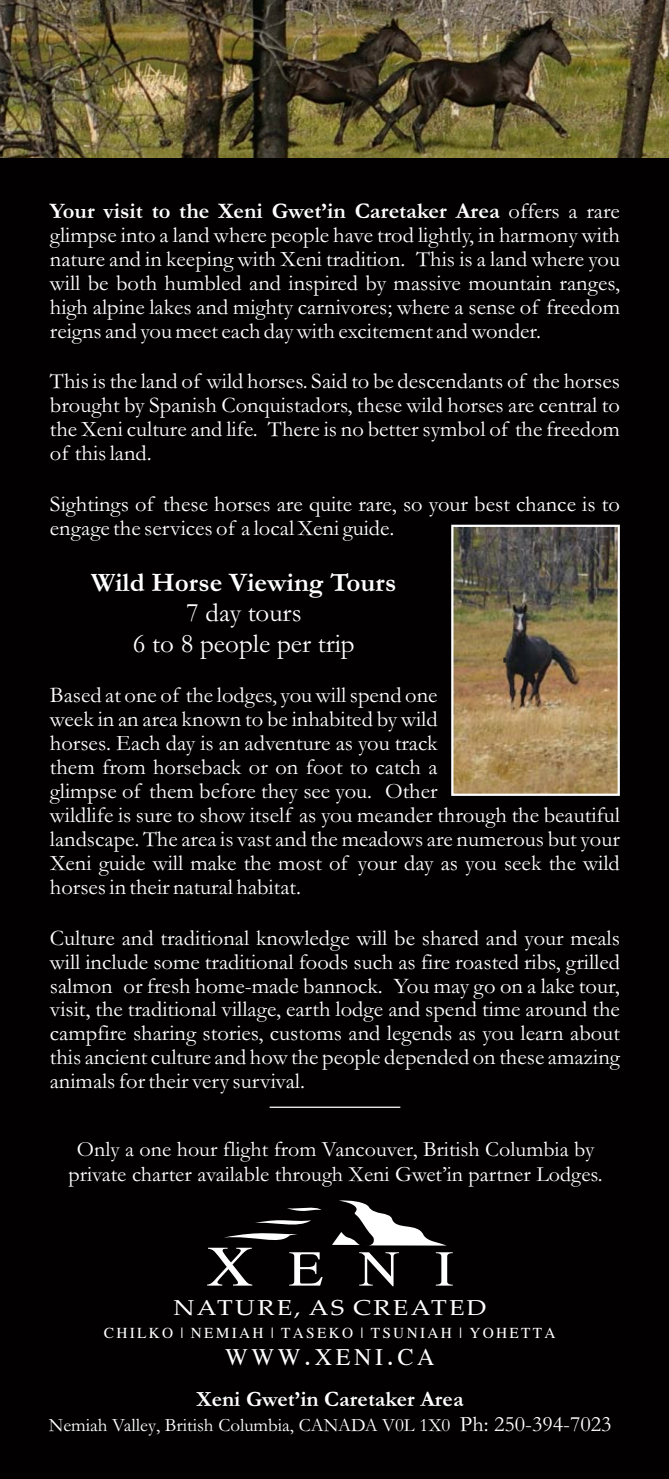
<style>
.page{position:relative;width:669px;height:1479px;background:#fff}
.page>*{position:absolute;margin:0;border:0;box-sizing:border-box;transform-origin:0 0}
.t1{font:73.8px "Eucrosia UPC";color:#fff;scale:1.13 1}
.t2{font:35.1px "Eucrosia UPC";letter-spacing:.105em;color:#fff}
.t3{font:27px/30.4px "Garamond";color:#fff;text-align:center}
.t4{font:700 27px "Garamond";color:#fff}
.t5{font:22.5px/23.8px "Garamond";color:#fff;text-align:justify}
.t6{font:22.5px "Eucrosia UPC";letter-spacing:.105em;color:#fff}
.t7{font:22.05px/24.8px "Garamond";color:#fff;text-align:center}
.t8{font:700 22.05px "Garamond";color:#fff}
.t9{font:21.6px "Palatino Linotype";letter-spacing:.09em;color:#fff;scale:1.18 1}
.t10{font:18.9px "Garamond";color:#fff}
.s1{font-weight:700}
.s2{font-size:83.92px}
.s3{font-size:22.05px}
</style>
<div class="page">
<div style="left:0;top:158px;width:668px;height:1320px;background:#020000"></div>
<img style="left:0;top:0;width:668px;height:158px">
<img style="left:454px;top:527px;width:162px;height:265px">
<div style="left:451px;top:524px;width:168px;height:271px;border:2px solid #fff"></div>
<svg style="left:332px;top:1199px;width:114px;height:46px"></svg>
<svg style="left:223px;top:1205px;width:98px;height:40px;background:#211f1f"></svg>
<hr style="left:269px;top:1106px;width:131px;height:1px;background:#fff">
<p class="t5" style="left:50px;top:202px;width:571px"><span class="s1">Your visit to the Xeni Gwet’in Caretaker Area</span> offers a rare glimpse into a land where people have trod lightly, in harmony with nature and in keeping with Xeni tradition. This is a land where you will be both humbled and inspired by massive mountain ranges, high alpine lakes and mighty carnivores; where a sense of freedom reigns and you meet each day with excitement and wonder.</p>
<p class="t5" style="left:50px;top:372px;width:571px">This is the land of wild horses. Said to be descendants of the horses brought by Spanish Conquistadors, these wild horses are central to the Xeni culture and life. There is no better symbol of the freedom of this land.</p>
<p class="t5" style="left:50px;top:494px;width:571px">Sightings of these horses are quite rare, so your best chance is to engage the services of a local Xeni guide.</p>
<p class="t4" style="left:91px;top:573px;width:307px">Wild Horse Viewing Tours</p>
<p class="t3" style="left:133px;top:600px;width:223px">7 day tours<br>6 to 8 people per trip</p>
<p class="t5" style="left:50px;top:685px;width:571px;text-align:left">Based at one of the lodges, you will spend one<br>week in an area known to be inhabited by wild<br>horses. Each day is an adventure as you track<br>them from horseback or on foot to catch a<br>glimpse of them before they see you. Other<br>wildlife is sure to show itself as you meander through the beautiful landscape. The area is vast and the meadows are numerous but your Xeni guide will make the most of your day as you seek the wild horses in their natural habitat.</p>
<p class="t5" style="left:50px;top:928px;width:571px">Culture and traditional knowledge will be shared and your meals will include some traditional foods such as fire roasted ribs, grilled salmon or fresh home-made bannock. You may go on a lake tour, visit, the traditional village, earth lodge and spend time around the campfire sharing stories, customs and legends as you learn about this ancient culture and how the people depended on these amazing animals for their very survival.</p>
<p class="t7" style="left:69px;top:1139px;width:535px">Only a one hour flight from Vancouver, British Columbia by private charter available through Xeni Gwet’in partner Lodges.</p>
<h1 class="t1" style="left:206px;top:1223px;width:220px"><span class="s2">X</span>ENI</h1>
<p class="t9" style="left:173px;top:1299px;width:267px">NATURE, AS CREATED</p>
<p class="t6" style="left:104px;top:1319px;width:453px">CHILKO | NEMIAH | TASEKO | TSUNIAH | YOHETTA</p>
<h2 class="t2" style="left:225px;top:1335px;width:211px">WWW.XENI.CA</h2>
<p class="t8" style="left:196px;top:1391px;width:268px">Xeni Gwet’in Caretaker Area</p>
<p class="t10" style="left:49px;top:1418px;width:564px">Nemiah Valley, British Columbia, CANADA V0L 1X0 <span class="s3">Ph: 250-394-7023</span></p>
</div>
